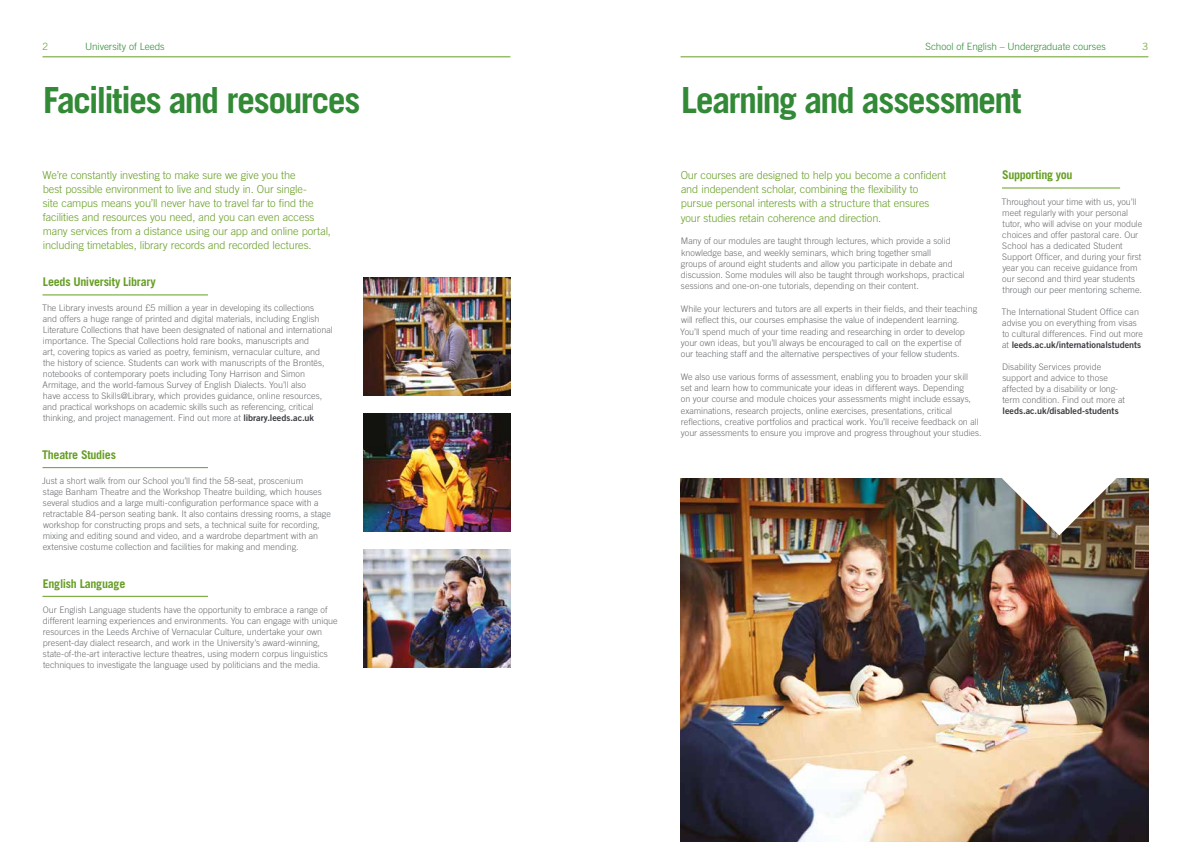
<style>
.page{position:relative;width:1191px;height:842px;background:#fff}
.page>*{position:absolute;margin:0;border:0;box-sizing:border-box;transform-origin:0 0}
.t1{font:700 36px "Trade Gothic";letter-spacing:-.05em;color:#328936}
.t2{font:700 12px "Trade Gothic";letter-spacing:-.025em;color:#669e24}
.t3{font:300 11px/14px "Trade Gothic";letter-spacing:-.01em;color:#669e24}
.t4{font:300 10px "Trade Gothic";letter-spacing:-.005em;color:#328936}
.t5{font:300 10px "Trade Gothic";color:#669e24}
.t6{font:300 9px/11px "Trade Gothic";color:#6a6d71}
.t7{font:9px "Trade Gothic Bold Two";letter-spacing:-.005em;color:#3b3c43}
.s1{font-family:"Trade Gothic Bold Two";font-weight:400;color:#3b3c43}
.s2{font-family:"Trade Gothic";font-weight:300;color:#6a6d71}
</style>
<div class="page">
<hr style="left:43px;top:57px;width:467px;height:1px;background:#669e24">
<hr style="left:680px;top:57px;width:468px;height:1px;background:#669e24">
<hr style="left:43px;top:295px;width:165px;height:1px;background:#669e24">
<hr style="left:43px;top:467px;width:165px;height:1px;background:#669e24">
<hr style="left:43px;top:596px;width:165px;height:1px;background:#669e24">
<img style="left:364px;top:277px;width:146px;height:119px">
<img style="left:364px;top:413px;width:146px;height:119px">
<img style="left:364px;top:549px;width:146px;height:119px">
<img style="left:680px;top:479px;width:468px;height:363px">
<img style="left:1002px;top:478px;width:114px;height:57px">
<hr style="left:1002px;top:188px;width:118px;height:1px;background:#669e24">
<p class="t5" style="left:43px;top:41px;width:7px">2</p>
<p class="t4" style="left:85px;top:41px;width:81px">University of Leeds</p>
<p class="t4" style="left:925px;top:41px;width:182px">School of English – Undergraduate courses</p>
<p class="t5" style="left:1142px;top:41px;width:7px">3</p>
<h1 class="t1" style="left:43px;top:78px;width:319px">Facilities and resources</h1>
<h1 class="t1" style="left:681px;top:78px;width:341px">Learning and assessment</h1>
<p class="t3" style="left:43px;top:168px;width:290px">We’re constantly investing to make sure we give you the<br>best possible environment to live and study in. Our single-<br>site campus means you’ll never have to travel far to find the facilities and resources you need, and you can even access many services from a distance using our app and online portal, including timetables, library records and recorded lectures.</p>
<h2 class="t2" style="left:43px;top:275px;width:114px">Leeds University Library</h2>
<p class="t6" style="left:42px;top:303px;width:292px">The Library invests around £5 million a year in developing its collections<br>and offers a huge range of printed and digital materials, including English Literature Collections that have been designated of national and international importance. The Special Collections hold rare books, manuscripts and<br>art, covering topics as varied as poetry, feminism, vernacular culture, and the history of science. Students can work with manuscripts of the Brontës, notebooks of contemporary poets including Tony Harrison and Simon Armitage, and the world-famous Survey of English Dialects. You’ll also<br>have access to Skills@Library, which provides guidance, online resources, and practical workshops on academic skills such as referencing, critical thinking, and project management. Find out more at <span class="s1">library.leeds.ac.uk</span></p>
<h2 class="t2" style="left:42px;top:447px;width:75px">Theatre Studies</h2>
<p class="t6" style="left:42px;top:475px;width:290px">Just a short walk from our School you’ll find the 58-seat, proscenium<br>stage Banham Theatre and the Workshop Theatre building, which houses several studios and a large multi-configuration performance space with a retractable 84-person seating bank. It also contains dressing rooms, a stage workshop for constructing props and sets, a technical suite for recording, mixing and editing sound and video, and a wardrobe department with an extensive costume collection and facilities for making and mending.</p>
<h2 class="t2" style="left:43px;top:576px;width:84px">English Language</h2>
<p class="t6" style="left:43px;top:604px;width:296px">Our English Language students have the opportunity to embrace a range of different learning experiences and environments. You can engage with unique resources in the Leeds Archive of Vernacular Culture, undertake your own present-day dialect research, and work in the University’s award-winning, state-of-the-art interactive lecture theatres, using modern corpus linguistics techniques to investigate the language used by politicians and the media.</p>
<p class="t3" style="left:680px;top:168px;width:267px;line-height:14.3px">Our courses are designed to help you become a confident and independent scholar, combining the flexibility to pursue personal interests with a structure that ensures your studies retain coherence and direction.</p>
<p class="t6" style="left:681px;top:235px;width:285px;line-height:11.3px">Many of our modules are taught through lectures, which provide a solid knowledge base, and weekly seminars, which bring together small<br>groups of around eight students and allow you participate in debate and discussion. Some modules will also be taught through workshops, practical sessions and one-on-one tutorials, depending on their content.</p>
<p class="t6" style="left:680px;top:303px;width:298px;line-height:11.3px">While your lecturers and tutors are all experts in their fields, and their teaching will reflect this, our courses emphasise the value of independent learning.<br>You’ll spend much of your time reading and researching in order to develop your own ideas, but you’ll always be encouraged to call on the expertise of<br>our teaching staff and the alternative perspectives of your fellow students.</p>
<p class="t6" style="left:681px;top:371px;width:302px;line-height:11.3px">We also use various forms of assessment, enabling you to broaden your skill<br>set and learn how to communicate your ideas in different ways. Depending<br>on your course and module choices your assessments might include essays, examinations, research projects, online exercises, presentations, critical reflections, creative portfolios and practical work. You’ll receive feedback on all your assessments to ensure you improve and progress throughout your studies.</p>
<h2 class="t2" style="left:1002px;top:168px;width:72px">Supporting you</h2>
<p class="t6" style="left:1001px;top:196px;width:142px">Throughout your time with us, you’ll meet regularly with your personal tutor, who will advise on your module choices and offer pastoral care. Our School has a dedicated Student Support Officer, and during your first year you can receive guidance from our second and third year students through our peer mentoring scheme.</p>
<p class="t6" style="left:1001px;top:306px;width:143px">The International Student Office can advise you on everything from visas to cultural differences. Find out more</p>
<p class="t7" style="left:1002px;top:339px;width:141px"><span class="s2">at</span> leeds.ac.uk/internationalstudents</p>
<p class="t6" style="left:1002px;top:361px;width:124px">Disability Services provide support and advice to those affected by a disability or long&shy;term condition. Find out more at</p>
<p class="t7" style="left:1002px;top:405px;width:118px">leeds.ac.uk/disabled-students</p>
</div>
